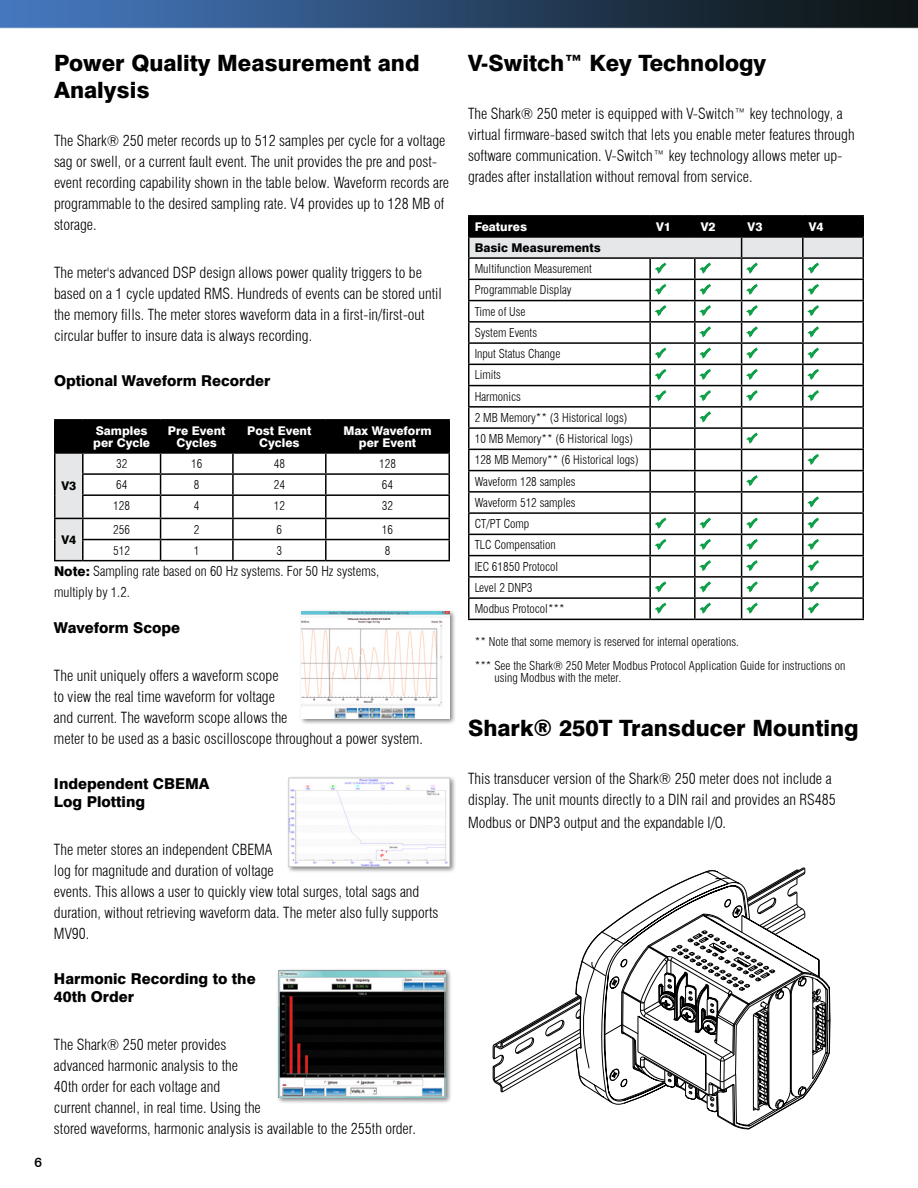
<style>
.page{position:relative;width:918px;height:1188px;background:#fff}
.page>*{position:absolute;margin:0;border:0;box-sizing:border-box;transform-origin:0 0}
.t1{font:800 22.5px/27px "Swiss 721 BT";color:#000}
.t2{font:300 condensed 15px/21px "Swiss 721 BT";color:#000}
.t3{font:800 15px/18px "Swiss 721 BT";color:#000}
.t4{font:300 condensed 13.5px/21px "Swiss 721 BT";color:#000}
.t5{font:500 13.5px "Swiss 721 BT";color:#000}
.t6{font:300 condensed 12px/21.3px "Swiss 721 BT";color:#000}
.t7{font:800 12px/12px "Swiss 721 BT";color:#fff;text-align:center}
.t8{font:800 12px "Swiss 721 BT";color:#000}
.s1{font-weight:800;font-stretch:normal}
</style>
<div class="page">
<img style="left:0;top:0;width:918px;height:1130px">
<svg style="left:468px;top:216px;width:396px;height:403px"></svg>
<p class="t5" style="left:35px;top:1154px;width:9px">6</p>
<h1 class="t1" style="left:54px;top:49px;width:367px">Power Quality Measurement and<br>Analysis</h1>
<p class="t2" style="left:54px;top:130px;width:397px">The Shark® 250 meter records up to 512 samples per cycle for a voltage sag or swell, or a current fault event. The unit provides the pre and post&shy;event recording capability shown in the table below. Waveform records are programmable to the desired sampling rate. V4 provides up to 128 MB of storage.</p>
<p class="t2" style="left:54px;top:262px;width:389px">The meter's advanced DSP design allows power quality triggers to be based on a 1 cycle updated RMS. Hundreds of events can be stored until the memory fills. The meter stores waveform data in a first-in/first-out circular buffer to insure data is always recording.</p>
<p class="t3" style="left:54px;top:372px;width:218px">Optional Waveform Recorder</p>
<p class="t7" style="left:93px;top:425px;width:58px;text-align:left">Samples per Cycle</p>
<p class="t7" style="left:168px;top:425px;width:59px">Pre Event<br>Cycles</p>
<p class="t7" style="left:247px;top:425px;width:66px">Post Event<br>Cycles</p>
<p class="t7" style="left:344px;top:425px;width:89px">Max Waveform per Event</p>
<p class="t8" style="left:61px;top:479px;width:16px">V3</p>
<p class="t6" style="left:116px;top:453px;width:13px">32</p>
<p class="t6" style="left:191px;top:453px;width:13px">16</p>
<p class="t6" style="left:274px;top:453px;width:13px">48</p>
<p class="t6" style="left:379px;top:453px;width:18px">128</p>
<p class="t6" style="left:116px;top:474px;width:13px">64</p>
<p class="t6" style="left:194px;top:474px;width:7px">8</p>
<p class="t6" style="left:274px;top:474px;width:13px">24</p>
<p class="t6" style="left:382px;top:474px;width:13px">64</p>
<p class="t6" style="left:113px;top:495px;width:18px">128</p>
<p class="t6" style="left:194px;top:495px;width:7px">4</p>
<p class="t6" style="left:274px;top:495px;width:13px">12</p>
<p class="t6" style="left:382px;top:495px;width:13px">32</p>
<p class="t6" style="left:113px;top:519px;width:18px">256</p>
<p class="t6" style="left:194px;top:519px;width:7px">2</p>
<p class="t6" style="left:277px;top:519px;width:7px">6</p>
<p class="t6" style="left:382px;top:519px;width:13px">16</p>
<p class="t6" style="left:113px;top:540px;width:18px">512</p>
<p class="t6" style="left:194px;top:540px;width:7px">1</p>
<p class="t6" style="left:277px;top:540px;width:7px">3</p>
<p class="t6" style="left:385px;top:540px;width:7px">8</p>
<p class="t4" style="left:54px;top:561px;width:327px"><span class="s1">Note:</span> Sampling rate based on 60 Hz systems. For 50 Hz systems, multiply by 1.2.</p>
<p class="t3" style="left:54px;top:619px;width:128px">Waveform Scope</p>
<p class="t2" style="left:54px;top:665px;width:370px">The unit uniquely offers a waveform scope<br>to view the real time waveform for voltage<br>and current. The waveform scope allows the<br>meter to be used as a basic oscilloscope throughout a power system.</p>
<p class="t3" style="left:54px;top:775px;width:157px">Independent CBEMA<br>Log Plotting</p>
<p class="t2" style="left:54px;top:839px;width:386px">The meter stores an independent CBEMA<br>log for magnitude and duration of voltage<br>events. This allows a user to quickly view total surges, total sags and duration, without retrieving waveform data. The meter also fully supports MV90.</p>
<p class="t3" style="left:54px;top:970px;width:203px">Harmonic Recording to the<br>40th Order</p>
<p class="t2" style="left:54px;top:1034px;width:363px">The Shark® 250 meter provides<br>advanced harmonic analysis to the<br>40th order for each voltage and<br>current channel, in real time. Using the<br>stored waveforms, harmonic analysis is available to the 255th order.</p>
<p class="t8" style="left:61px;top:533px;width:16px">V4</p>
<h1 class="t1" style="left:468px;top:49px;width:300px">V-Switch™ Key Technology</h1>
<p class="t2" style="left:468px;top:103px;width:388px">The Shark® 250 meter is equipped with V-Switch™ key technology, a virtual firmware-based switch that lets you enable meter features through software communication. V-Switch™ key technology allows meter up&shy;grades after installation without removal from service.</p>
<p class="t7" style="left:475px;top:221px;width:54px">Features</p>
<p class="t7" style="left:656px;top:221px;width:16px">V1</p>
<p class="t7" style="left:701px;top:221px;width:16px">V2</p>
<p class="t7" style="left:748px;top:221px;width:16px">V3</p>
<p class="t7" style="left:809px;top:221px;width:16px">V4</p>
<p class="t8" style="left:475px;top:241px;width:127px">Basic Measurements</p>
<p class="t6" style="left:475px;top:258px;width:165px">Multifunction Measurement<br>Programmable Display<br>Time of Use<br>System Events<br>Input Status Change<br>Limits<br>Harmonics<br>2 MB Memory** (3 Historical logs)<br>10 MB Memory** (6 Historical logs)<br>128 MB Memory** (6 Historical logs)<br>Waveform 128 samples<br>Waveform 512 samples<br>CT/PT Comp<br>TLC Compensation<br>IEC 61850 Protocol<br>Level 2 DNP3<br>Modbus Protocol***</p>
<p class="t6" style="left:475px;top:630px;width:372px;line-height:24px">** Note that some memory is reserved for internal operations.<br>*** See the Shark® 250 Meter Modbus Protocol Application Guide for instructions on</p>
<p class="t6" style="left:494px;top:667px;width:128px">using Modbus with the meter.</p>
<h1 class="t1" style="left:468px;top:715px;width:392px">Shark® 250T Transducer Mounting</h1>
<p class="t2" style="left:468px;top:769px;width:369px">This transducer version of the Shark® 250 meter does not include a display. The unit mounts directly to a DIN rail and provides an RS485</p>
<p class="t2" style="left:468px;top:812px;width:260px">Modbus or DNP3 output and the expandable I/O.</p>
</div>
